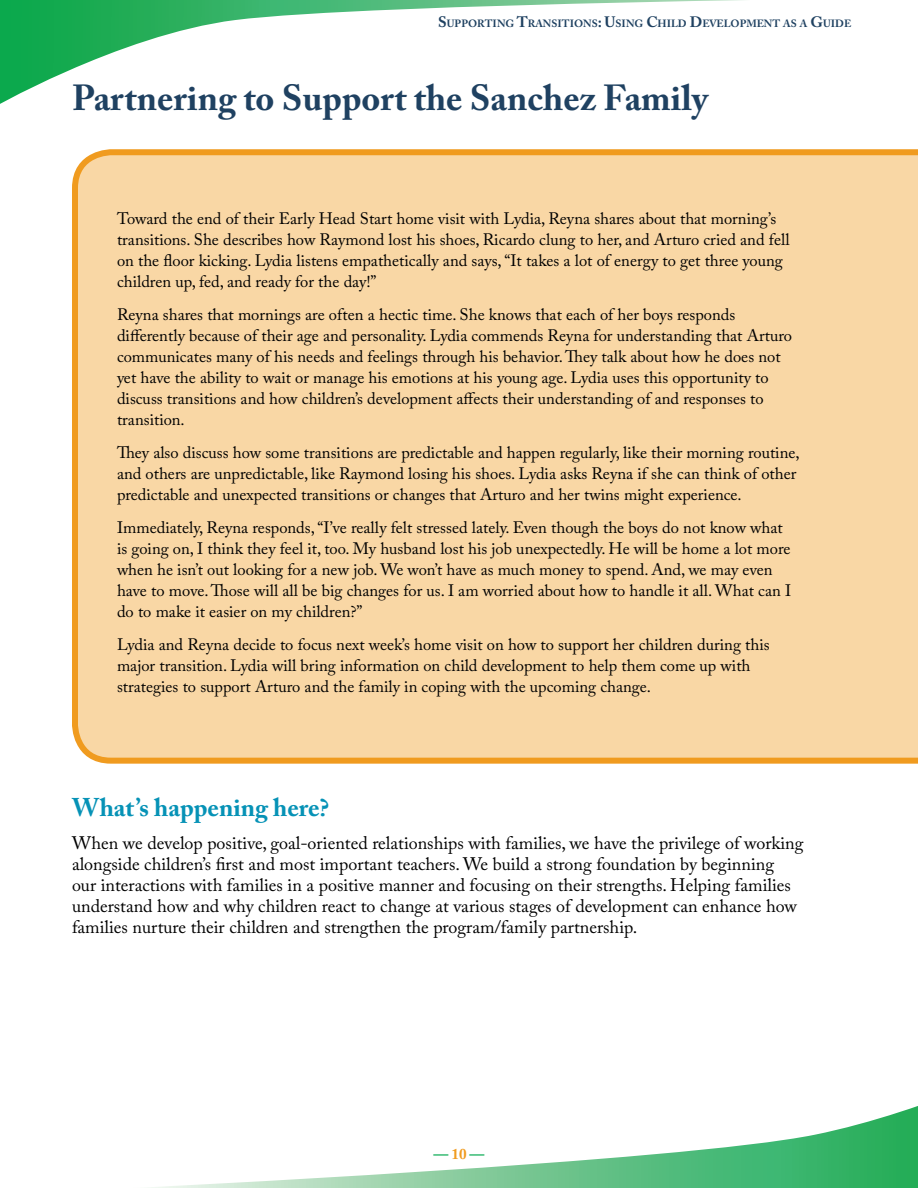
<style>
.page{position:relative;width:918px;height:1188px;background:#fff}
.page>*{position:absolute;margin:0;border:0;box-sizing:border-box;transform-origin:0 0}
.t1{font:700 36px "Adobe Caslon Pro";color:#1f4161}
.t2{font:700 25.5px "Adobe Caslon Pro";color:#0692b6}
.t3{font:18px/21px "Adobe Caslon Pro";color:#000}
.t4{font:16.5px/21px "Adobe Caslon Pro";color:#000}
.t5{font:700 15px "Adobe Caslon Pro";color:#03a94e}
.t6{font:700 10.5px "Adobe Caslon Pro";color:#1f4161}
.s1{font-size:15px}
.s2{color:#f09b1f}
</style>
<div class="page">
<svg style="left:0;top:0;width:743px;height:104px"></svg>
<svg style="left:151px;top:1106px;width:767px;height:82px"></svg>
<div style="left:72px;top:149px;width:846px;height:615px;background:#f9d7a5"></div>
<p class="t6" style="left:438px;top:17px;width:415px"><span class="s1">S</span>UPPORTING <span class="s1">T</span>RANSITIONS<span class="s1">: U</span>SING <span class="s1">C</span>HILD <span class="s1">D</span>EVELOPMENT AS A <span class="s1">G</span>UIDE</p>
<h2 class="t1" style="left:72px;top:76px;width:638px">Partnering to Support the Sanchez Family</h2>
<p class="t4" style="left:117px;top:208px;width:674px">Toward the end of their Early Head Start home visit with Lydia, Reyna shares about that morning’s transitions. She describes how Raymond lost his shoes, Ricardo clung to her, and Arturo cried and fell on the floor kicking. Lydia listens empathetically and says, “It takes a lot of energy to get three young children up, fed, and ready for the day!”</p>
<p class="t4" style="left:117px;top:304px;width:677px">Reyna shares that mornings are often a hectic time. She knows that each of her boys responds differently because of their age and personality. Lydia commends Reyna for understanding that Arturo communicates many of his needs and feelings through his behavior. They talk about how he does not yet have the ability to wait or manage his emotions at his young age. Lydia uses this opportunity to discuss transitions and how children’s development affects their understanding of and responses to transition.</p>
<p class="t4" style="left:117px;top:442px;width:684px">They also discuss how some transitions are predictable and happen regularly, like their morning routine, and others are unpredictable, like Raymond losing his shoes. Lydia asks Reyna if she can think of other predictable and unexpected transitions or changes that Arturo and her twins might experience.</p>
<p class="t4" style="left:117px;top:517px;width:676px">Immediately, Reyna responds, “I’ve really felt stressed lately. Even though the boys do not know what is going on, I think they feel it, too. My husband lost his job unexpectedly. He will be home a lot more when he isn’t out looking for a new job. We won’t have as much money to spend. And, we may even have to move. Those will all be big changes for us. I am worried about how to handle it all. What can I do to make it easier on my children?”</p>
<p class="t4" style="left:117px;top:634px;width:654px">Lydia and Reyna decide to focus next week’s home visit on how to support her children during this major transition. Lydia will bring information on child development to help them come up with strategies to support Arturo and the family in coping with the upcoming change.</p>
<h3 class="t2" style="left:72px;top:792px;width:259px">What’s happening here?</h3>
<p class="t3" style="left:72px;top:832px;width:733px">When we develop positive, goal-oriented relationships with families, we have the privilege of working alongside children’s first and most important teachers. We build a strong foundation by beginning<br>our interactions with families in a positive manner and focusing on their strengths. Helping families understand how and why children react to change at various stages of development can enhance how families nurture their children and strengthen the program/family partnership.</p>
<p class="t5" style="left:434px;top:1145px;width:52px">— <span class="s2">10</span> —</p>
</div>
